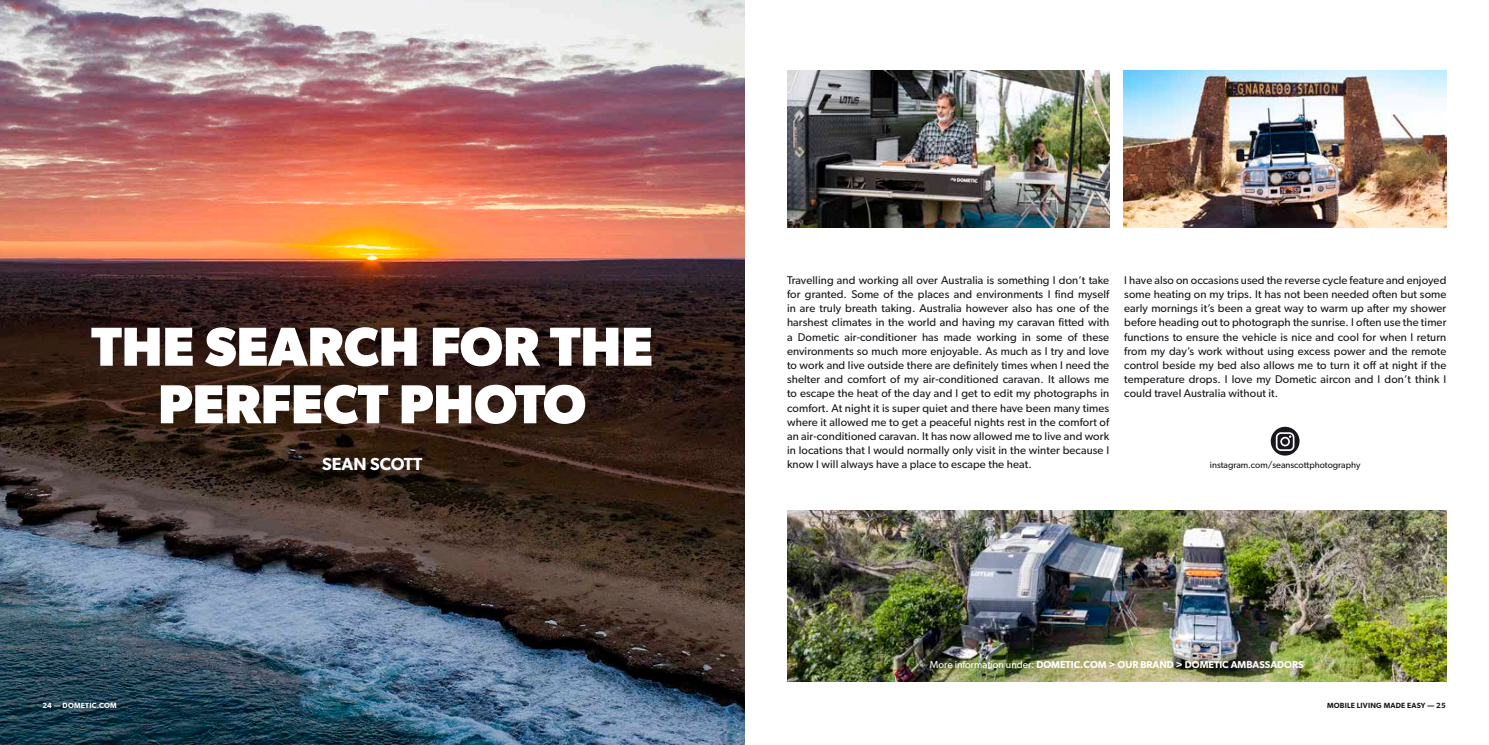
<style>
.page{position:relative;width:1489px;height:745px;background:#fff}
.page>*{position:absolute;margin:0;border:0;box-sizing:border-box;transform-origin:0 0}
.t1{font:700 55px/57.5px "Gibson";color:#fff;text-align:center}
.t2{font:600 17.5px "Gibson";color:#fff}
.t3{font:11.25px/14.1px "Gibson";letter-spacing:.01em;color:#1a171c;text-align:justify}
.t4{font:600 10px "Gibson";color:#fff}
.t5{font:9.12px "Gibson";color:#1a171c}
.t6{font:600 7.5px "Gibson";letter-spacing:.025em;color:#1a171c}
.t7{font:600 7.5px "Gibson";letter-spacing:.025em;color:#fff}
.s1{font-weight:400}
</style>
<div class="page">
<img style="left:0;top:0;width:744px;height:744px">
<img style="left:787px;top:71px;width:322px;height:156px">
<img style="left:1123px;top:71px;width:323px;height:156px">
<img style="left:787px;top:510px;width:659px;height:170px">
<svg style="left:1270px;top:426px;width:29px;height:29px"></svg>
<svg style="left:1275px;top:432px;width:19px;height:18px"></svg>
<h1 class="t1" style="left:91px;top:316px;width:563px">THE SEARCH FOR THE<br>PERFECT PHOTO</h1>
<h2 class="t2" style="left:322px;top:452px;width:101px">SEAN SCOTT</h2>
<p class="t3" style="left:787px;top:272px;width:324px">Travelling and working all over Australia is something I don’t take for granted. Some of the places and environments I find myself in are truly breath taking. Australia however also has one of the harshest climates in the world and having my caravan fitted with a Dometic air-conditioner has made working in some of these environments so much more enjoyable. As much as I try and love to work and live outside there are definitely times when I need the shelter and comfort of my air-conditioned caravan. It allows me to escape the heat of the day and I get to edit my photographs in comfort. At night it is super quiet and there have been many times where it allowed me to get a peaceful nights rest in the comfort of an air-conditioned caravan. It has now allowed me to live and work in locations that I would normally only visit in the winter because I know I will always have a place to escape the heat.</p>
<p class="t3" style="left:1124px;top:272px;width:324px">I have also on occasions used the reverse cycle feature and enjoyed some heating on my trips. It has not been needed often but some early mornings it’s been a great way to warm up after my shower before heading out to photograph the sunrise. I often use the timer functions to ensure the vehicle is nice and cool for when I return from my day’s work without using excess power and the remote control beside my bed also allows me to turn it off at night if the temperature drops. I love my Dometic aircon and I don’t think I could travel Australia without it.</p>
<p class="t5" style="left:1209px;top:459px;width:152px">instagram.com/seanscottphotography</p>
<p class="t4" style="left:929px;top:657px;width:375px"><span class="s1">More information under:</span> DOMETIC.COM &gt; OUR BRAND &gt; DOMETIC AMBASSADORS</p>
<p class="t7" style="left:43px;top:701px;width:76px">24 — DOMETIC.COM</p>
<p class="t6" style="left:1326px;top:701px;width:120px">MOBILE LIVING MADE EASY — 25</p>
</div>
